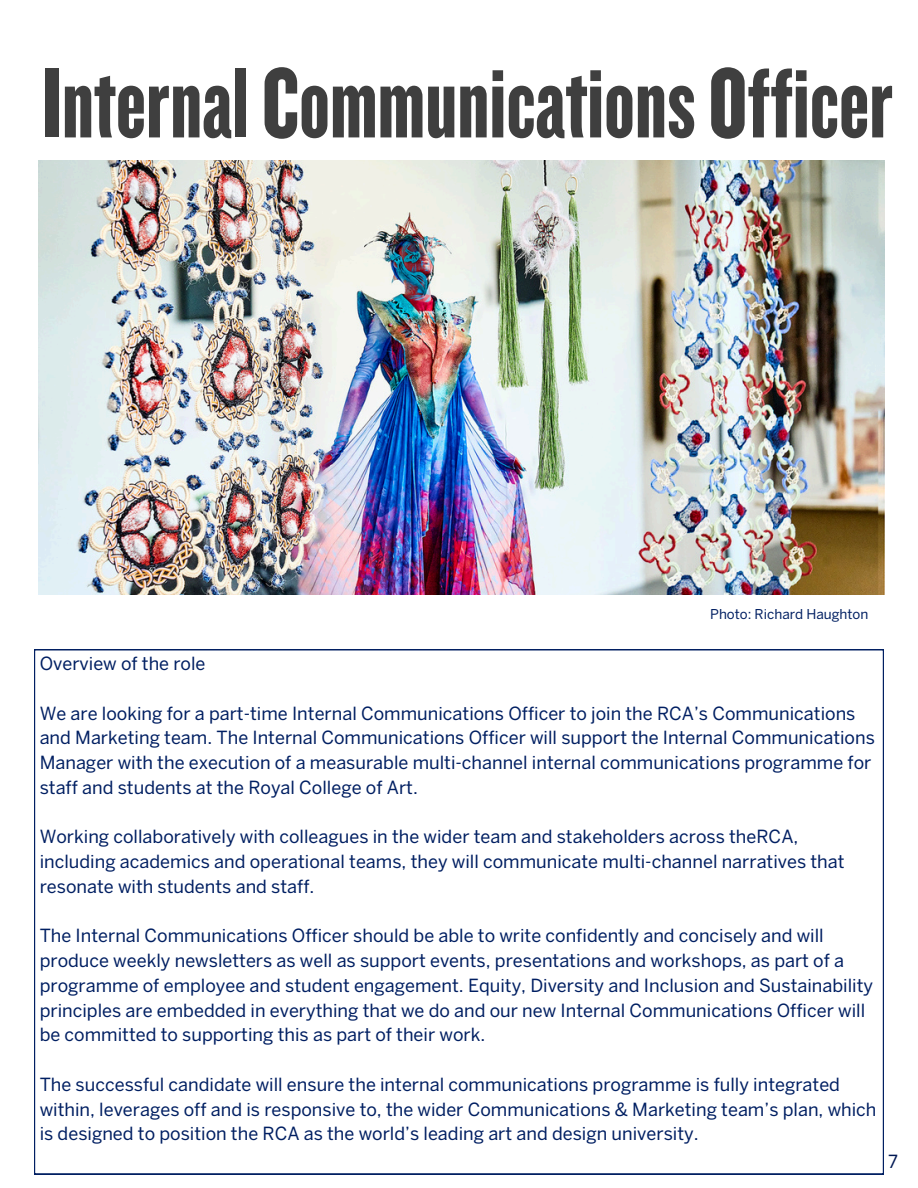
<style>
.page{position:relative;width:918px;height:1188px;background:#fff}
.page>*{position:absolute;margin:0;border:0;box-sizing:border-box;transform-origin:0 0}
.t1{font:103.5px "Knockout 68 Full Featherwt";color:#3f3f3f}
.t2{font:18px/24.8px "Benton Sans";color:#011f62}
.t3{font:18px "Benton Sans";color:#001853}
.t4{font:13.5px "Benton Sans";color:#011f62}
</style>
<div class="page">
<svg style="left:34px;top:649px;width:849px;height:525px"></svg>
<img style="left:38px;top:160px;width:846px;height:434px">
<h2 class="t1" style="left:43px;top:55px;width:852px">InternalCommunicationsOfficer</h2>
<p class="t4" style="left:710px;top:606px;width:160px">Photo: Richard Haughton</p>
<h1 class="t2" style="left:40px;top:652px;width:167px">Overview of the role</h1>
<p class="t2" style="left:40px;top:701px;width:837px">We are looking for a part-time Internal Communications Officer to join the RCA’s Communications and Marketing team. The Internal Communications Officer will support the Internal Communications Manager with the execution of a measurable multi-channel internal communications programme for staff and students at the Royal College of Art.</p>
<p class="t2" style="left:40px;top:825px;width:806px">Working collaboratively with colleagues in the wider team and stakeholders across theRCA, including academics and operational teams, they will communicate multi-channel narratives that resonate with students and staff.</p>
<h2 class="t2" style="left:40px;top:924px;width:835px">The Internal Communications Officer should be able to write confidently and concisely and will produce weekly newsletters as well as support events, presentations and workshops, as part of a programme of employee and student engagement. Equity, Diversity and Inclusion and Sustainability principles are embedded in everything that we do and our new Internal Communications Officer will be committed to supporting this as part of their work.</h2>
<h2 class="t2" style="left:40px;top:1072px;width:838px">The successful candidate will ensure the internal communications programme is fully integrated within, leverages off and is responsive to, the wider Communications &amp; Marketing team’s plan, which is designed to position the RCA as the world’s leading art and design university.</h2>
<h2 class="t3" style="left:888px;top:1151px;width:11px">7</h2>
</div>
